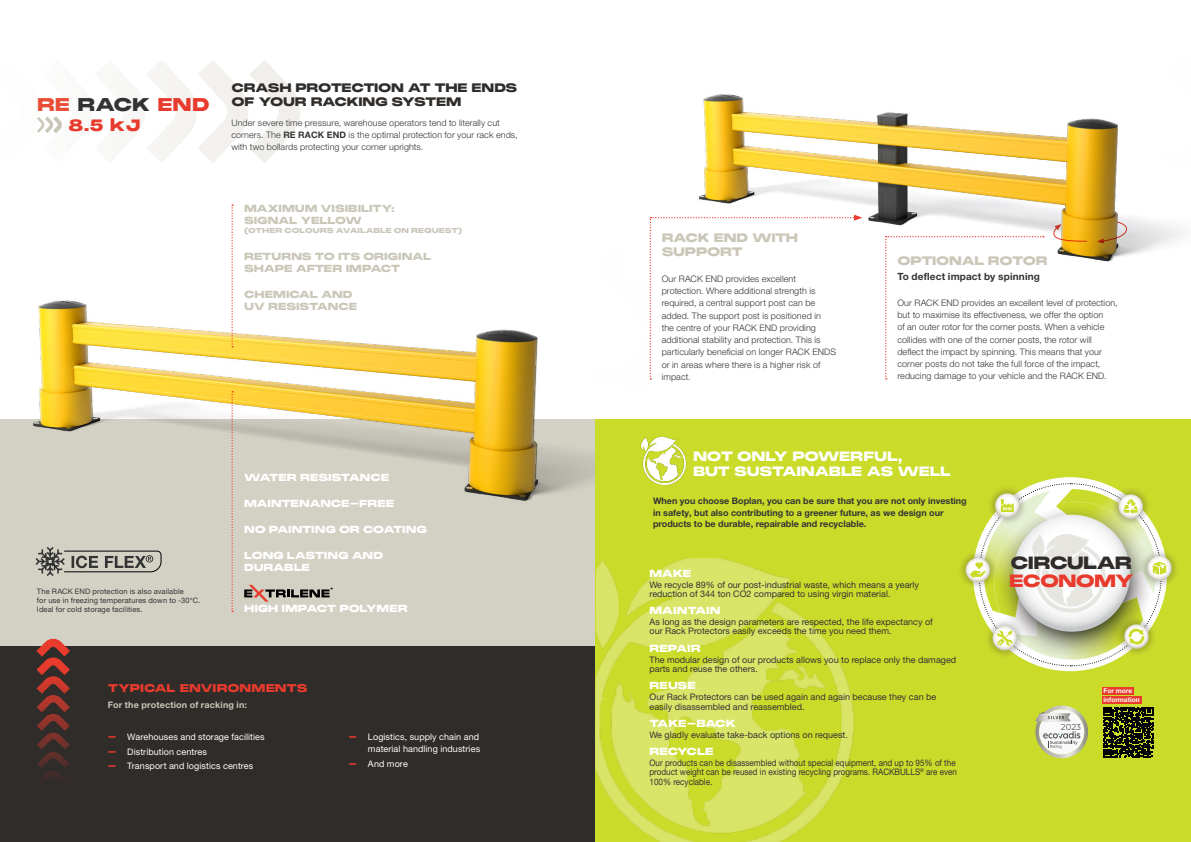
<style>
.page{position:relative;width:1191px;height:842px;background:#fff}
.page>*{position:absolute;margin:0;border:0;box-sizing:border-box;transform-origin:0 0}
.t1{font:900 18px "PP Monument Extended";letter-spacing:-.01em;color:#333334}
.t2{font:900 17.3px "PP Monument Extended";letter-spacing:-.05em;color:#2f2c2a}
.t3{font:900 17.3px "PP Monument Extended";letter-spacing:-.05em;color:#e83b2d}
.t4{font:900 16px "PP Monument Extended";color:#e83b2d}
.t5{font:900 13.2px/15.8px "PP Monument Extended";letter-spacing:-.04em;color:#fff}
.t6{font:900 12px/14.4px "PP Monument Extended";letter-spacing:-.04em;color:#2f2c2a}
.t7{font:900 12px/14.4px "PP Monument Extended";letter-spacing:-.04em;color:#cac6b8}
.t8{font:900 11px "PP Monument Extended";letter-spacing:-.01em;color:#e83b2d}
.t9{font:900 10px/12px "PP Monument Extended";letter-spacing:-.02em;color:#fff}
.t10{font:900 10px/12px "PP Monument Extended";letter-spacing:-.02em;color:#cac6b8}
.t11{font:700 10px "Helvetica Neue LT Pro";letter-spacing:.015em;color:#333334}
.t12{font:900 10px "PP Monument Extended";letter-spacing:-.055em;color:#fff}
.t13{font:300 9px/12.2px "Helvetica Neue LT Pro";letter-spacing:.01em;color:#333334}
.t14{font:9px/9.4px "Helvetica Neue LT Pro";color:#333334}
.t15{font:700 9px/11.3px "Helvetica Neue LT Pro";color:#333334}
.t16{font:9px/9.4px "Helvetica Neue LT Pro";color:#333334;scale:.9 1}
.t17{font:9px/11.9px "Helvetica Neue LT Pro";letter-spacing:.01em;color:#fff;text-align:right}
.t18{font:700 9px "Helvetica Neue LT Pro";letter-spacing:.02em;color:#cac6b8}
.t19{font:300 8.9px/12.2px "Helvetica Neue LT Pro";letter-spacing:.01em;color:#333334}
.t20{font:8.6px "Montserrat";color:#515251}
.t21{font:7.5px/9px "Helvetica Neue LT Pro";letter-spacing:.015em;color:#333334}
.t22{font:900 7px "PP Monument Extended";letter-spacing:-.01em;color:#cac6b8}
.t23{font:700 6.6px/8.9px "Helvetica Neue LT Pro";color:#fff}
.s1{color:#e94d36}
.s2{color:#e83b2d}
.s3{font-weight:700}
.s4{font-family:"PP Monument Extended";font-weight:900;color:#e83b2d}
</style>
<div class="page">
<div style="left:0;top:420px;width:596px;height:232px;background:#d3d0c4"></div>
<div style="left:0;top:646px;width:596px;height:196px;background:#2f2c2a"></div>
<div style="left:595px;top:420px;width:596px;height:422px;background:#cbdb2a"></div>
<img style="left:646px;top:436px;width:41px;height:50px">
<div style="left:1138px;top:547px;width:42px;height:42px;background:#2f2c2a;opacity:.25"></div>
<svg style="left:1147px;top:556px;width:24px;height:24px"></svg>
<div style="left:957px;top:549px;width:41px;height:42px;background:#2f2c2a;opacity:.25"></div>
<svg style="left:965px;top:558px;width:25px;height:24px"></svg>
<svg style="left:969px;top:483px;width:200px;height:184px"></svg>
<svg style="left:1035px;top:705px;width:53px;height:53px"></svg>
<svg style="left:1103px;top:707px;width:50px;height:50px"></svg>
<div style="left:1102px;top:696px;width:39px;height:7px;background:#e83b2d"></div>
<div style="left:1102px;top:687px;width:31px;height:7px;background:#e83b2d"></div>
<img style="left:595px;top:558px;width:259px;height:284px">
<svg style="left:37px;top:60px;width:263px;height:103px"></svg>
<svg style="left:885px;top:280px;width:3px;height:100px"></svg>
<svg style="left:36px;top:638px;width:34px;height:141px"></svg>
<svg style="left:244px;top:585px;width:89px;height:17px"></svg>
<img style="left:0;top:300px;width:646px;height:278px">
<img style="left:649px;top:94px;width:534px;height:186px">
<svg style="left:1097px;top:221px;width:29px;height:22px"></svg>
<svg style="left:1050px;top:224px;width:38px;height:18px"></svg>
<svg style="left:231px;top:391px;width:2px;height:221px"></svg>
<svg style="left:231px;top:204px;width:2px;height:143px"></svg>
<svg style="left:34px;top:545px;width:128px;height:33px"></svg>
<h1 class="t1" style="left:37px;top:92px;width:174px"><span class="s1">RE</span> RACK <span class="s2">END</span></h1>
<h3 class="t4" style="left:68px;top:114px;width:74px">8.5 kJ</h3>
<h3 class="t6" style="left:231px;top:80px;width:287px">CRASH PROTECTION AT THE ENDS<br>OF YOUR RACKING SYSTEM</h3>
<p class="t19" style="left:231px;top:117px;width:288px">Under severe time pressure, warehouse operators tend to literally cut corners. The <span class="s3">RE RACK END</span> is the optimal protection for your rack ends, with two bollards protecting your corner uprights.</p>
<p class="t10" style="left:244px;top:202px;width:152px">MAXIMUM VISIBILITY:<br>SIGNAL YELLOW</p>
<p class="t22" style="left:244px;top:226px;width:220px">(OTHER COLOURS AVAILABLE ON REQUEST)</p>
<p class="t10" style="left:244px;top:250px;width:188px">RETURNS TO ITS ORIGINAL<br>SHAPE AFTER IMPACT</p>
<p class="t10" style="left:244px;top:288px;width:115px">CHEMICAL AND<br>UV RESISTANCE</p>
<p class="t21" style="left:37px;top:586px;width:165px">The RACK END protection is also available<br>for use in freezing temperatures down to -30°C.<br>Ideal for cold storage facilities.</p>
<p class="t9" style="left:244px;top:471px;width:147px">WATER RESISTANCE</p>
<p class="t9" style="left:244px;top:497px;width:152px">MAINTENANCE-FREE</p>
<p class="t9" style="left:244px;top:523px;width:184px">NO PAINTING OR COATING</p>
<p class="t9" style="left:244px;top:549px;width:140px">LONG LASTING AND<br>DURABLE</p>
<p class="t9" style="left:244px;top:602px;width:165px">HIGH IMPACT POLYMER</p>
<p class="t8" style="left:108px;top:680px;width:201px">TYPICAL ENVIRONMENTS</p>
<p class="t18" style="left:108px;top:699px;width:141px">For the protection of racking in:</p>
<p class="t17" style="left:108px;top:731px;width:158px"><span class="s4">-</span> Warehouses and storage facilities</p>
<p class="t17" style="left:108px;top:745px;width:101px"><span class="s4">-</span> Distribution centres</p>
<p class="t17" style="left:108px;top:760px;width:147px"><span class="s4">-</span> Transport and logistics centres</p>
<p class="t17" style="left:348px;top:731px;width:133px"><span class="s4">-</span> Logistics, supply chain and material handling industries</p>
<p class="t17" style="left:348px;top:757px;width:61px"><span class="s4">-</span> And more</p>
<h3 class="t7" style="left:661px;top:230px;width:138px">RACK END WITH<br>SUPPORT</h3>
<p class="t13" style="left:661px;top:272px;width:176px">Our RACK END provides excellent protection. Where additional strength is required, a central support post can be added. The support post is positioned in<br>the centre of your RACK END providing additional stability and protection. This is particularly beneficial on longer RACK ENDS or in areas where there is a higher risk of impact.</p>
<h3 class="t7" style="left:897px;top:253px;width:152px">OPTIONAL ROTOR</h3>
<p class="t11" style="left:897px;top:271px;width:144px">To deflect impact by spinning</p>
<p class="t13" style="left:897px;top:296px;width:222px">Our RACK END provides an excellent level of protection, but to maximise its effectiveness, we offer the option<br>of an outer rotor for the corner posts. When a vehicle collides with one of the corner posts, the rotor will deflect the impact by spinning. This means that your corner posts do not take the full force of the impact, reducing damage to your vehicle and the RACK END.</p>
<h3 class="t5" style="left:693px;top:448px;width:259px">NOT ONLY POWERFUL,<br>BUT SUSTAINABLE AS WELL</h3>
<p class="t15" style="left:653px;top:495px;width:315px">When you choose Boplan, you can be sure that you are not only investing in safety, but also contributing to a greener future, as we design our products to be durable, repairable and recyclable.</p>
<p class="t9" style="left:649px;top:567px;width:43px">MAKE</p>
<p class="t14" style="left:649px;top:579px;width:271px">We recycle 89% of our post-industrial waste, which means a yearly reduction of 344 ton CO2 compared to using virgin material.</p>
<p class="t9" style="left:649px;top:604px;width:73px">MAINTAIN</p>
<p class="t14" style="left:649px;top:617px;width:285px">As long as the design parameters are respected, the life expectancy of our Rack Protectors easily exceeds the time you need them.</p>
<p class="t9" style="left:649px;top:642px;width:53px">REPAIR</p>
<p class="t14" style="left:649px;top:654px;width:308px">The modular design of our products allows you to replace only the damaged parts and reuse the others.</p>
<p class="t9" style="left:649px;top:679px;width:48px">REUSE</p>
<p class="t14" style="left:649px;top:692px;width:288px">Our Rack Protectors can be used again and again because they can be easily disassembled and reassembled.</p>
<p class="t12" style="left:649px;top:716px;width:88px">TAKE-BACK</p>
<p class="t14" style="left:649px;top:729px;width:200px">We gladly evaluate take-back options on request.</p>
<p class="t9" style="left:649px;top:745px;width:66px">RECYCLE</p>
<p class="t16" style="left:649px;top:757px;width:343px">Our products can be disassembled without special equipment, and up to 95% of the product weight can be reused in existing recycling programs. RACKBULLS<sup>®</sup> are even<br>100% recyclable.</p>
<h2 class="t2" style="left:1010px;top:551px;width:123px">CIRCULAR</h2>
<h2 class="t3" style="left:1009px;top:569px;width:126px">ECONOMY</h2>
<p class="t20" style="left:1060px;top:721px;width:22px">2023</p>
<p class="t23" style="left:1103px;top:686px;width:38px">For more information</p>
</div>
